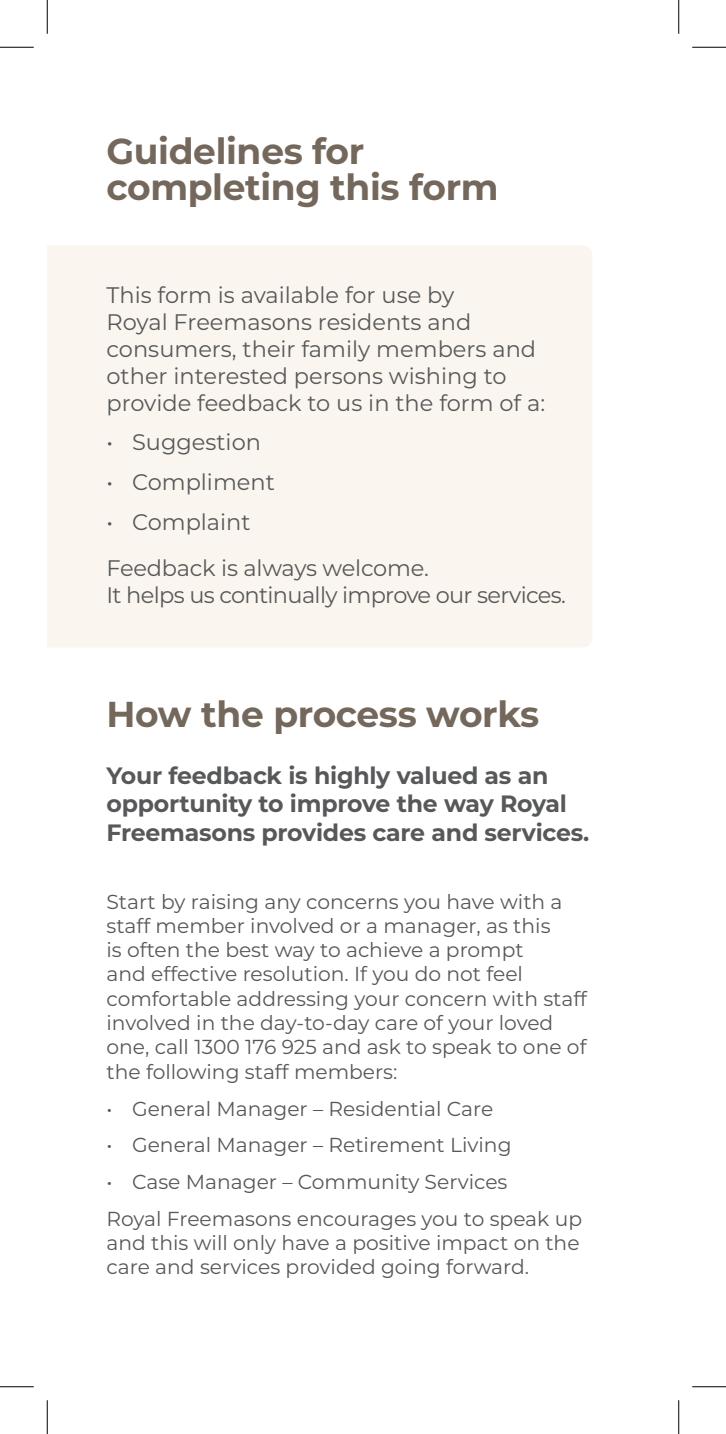
<style>
.page{position:relative;width:726px;height:1434px;background:#fff}
.page>*{position:absolute;margin:0;border:0;box-sizing:border-box;transform-origin:0 0}
.t1{font:700 36px/36px "Montserrat";letter-spacing:-.01em;color:#74675c}
.t2{font:700 23.62px/28.3px "Montserrat";letter-spacing:-.01em;color:#57585a}
.t3{font:22.5px/27px "Montserrat";color:#57585a}
.t4{font:22.5px "Montserrat";letter-spacing:-.03em;color:#57585a}
.t5{font:20.25px/24.3px "Montserrat";color:#57585a}
</style>
<div class="page">
<div style="left:47px;top:245px;width:545px;height:402px;background:#faf6ef"></div>
<hr style="left:0;top:47px;width:34px;height:1px;background:#000">
<hr style="left:692px;top:47px;width:34px;height:1px;background:#000">
<hr style="left:0;top:1386px;width:34px;height:1px;background:#000">
<hr style="left:692px;top:1386px;width:34px;height:1px;background:#000">
<hr style="left:47px;top:0;width:1px;height:34px;background:#000">
<hr style="left:47px;top:1400px;width:1px;height:34px;background:#000">
<hr style="left:678px;top:0;width:1px;height:34px;background:#000">
<hr style="left:678px;top:1400px;width:1px;height:34px;background:#000">
<p class="t1" style="left:107px;top:131px;width:393px">Guidelines for completing this form</p>
<p class="t3" style="left:107px;top:280px;width:440px">This form is available for use by<br>Royal Freemasons residents and consumers, their family members and other interested persons wishing to provide feedback to us in the form of a:</p>
<p class="t3" style="left:107px;top:428px;width:156px">• Suggestion</p>
<p class="t3" style="left:107px;top:468px;width:170px">• Compliment</p>
<p class="t3" style="left:107px;top:498px;width:324px;line-height:46.1px">• Complaint<br>Feedback is always welcome.</p>
<p class="t4" style="left:107px;top:580px;width:461px">It helps us continually improve our services.</p>
<p class="t1" style="left:107px;top:694px;width:434px">How the process works</p>
<p class="t2" style="left:107px;top:760px;width:484px">Your feedback is highly valued as an opportunity to improve the way Royal<br>Freemasons provides care and services.</p>
<p class="t5" style="left:107px;top:888px;width:482px">Start by raising any concerns you have with a staff member involved or a manager, as this<br>is often the best way to achieve a prompt<br>and effective resolution. If you do not feel comfortable addressing your concern with staff involved in the day-to-day care of your loved one, call 1300 176 925 and ask to speak to one of the following staff members:</p>
<p class="t5" style="left:107px;top:1096px;width:388px">• General Manager – Residential Care</p>
<p class="t5" style="left:107px;top:1131px;width:407px">• General Manager – Retirement Living</p>
<p class="t5" style="left:107px;top:1162px;width:477px;line-height:37.1px">• Case Manager – Community Services<br>Royal Freemasons encourages you to speak up</p>
<p class="t5" style="left:107px;top:1230px;width:475px">and this will only have a positive impact on the care and services provided going forward.</p>
</div>
